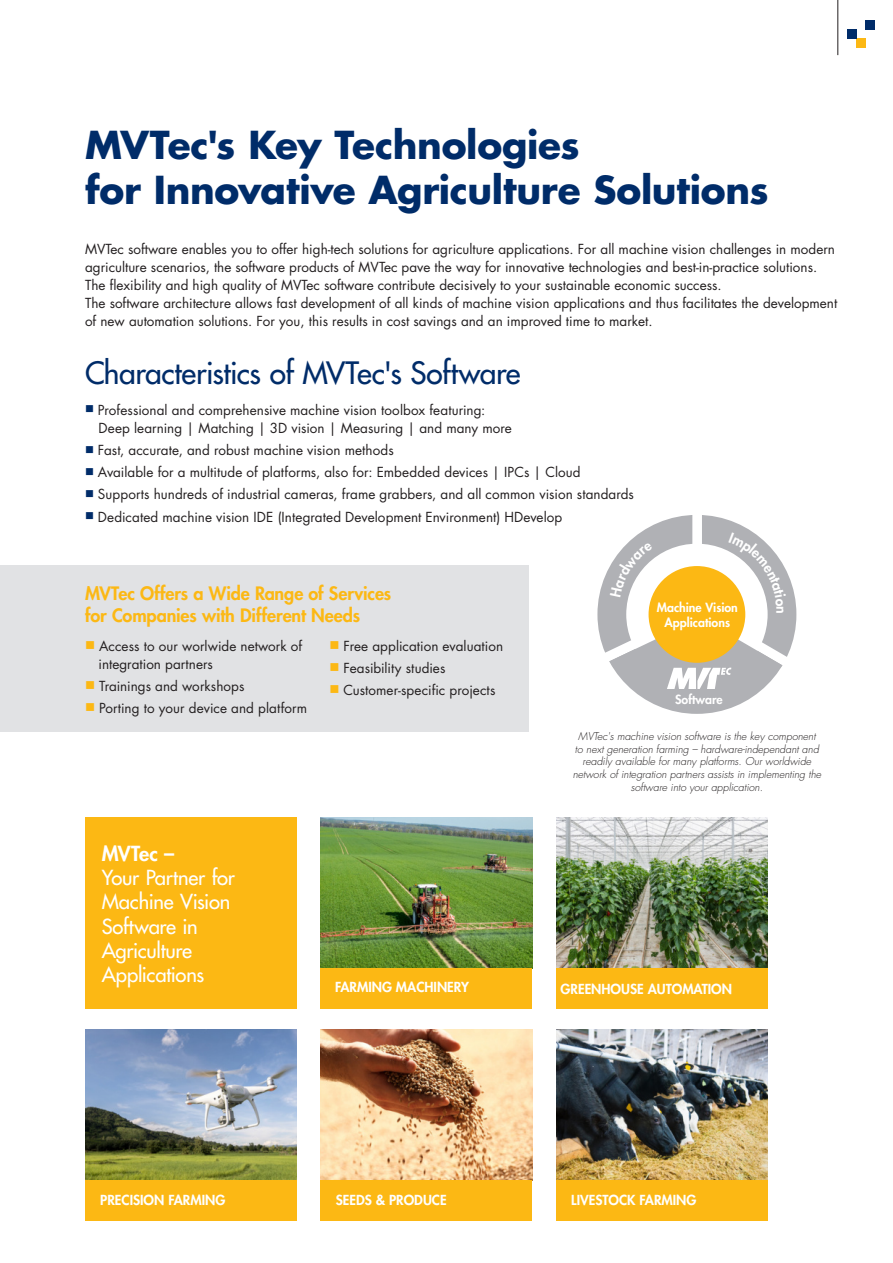
<style>
.page{position:relative;width:893px;height:1263px;background:#fff}
.page>*{position:absolute;margin:0;border:0;box-sizing:border-box;transform-origin:0 0}
.t1{font:700 37.5px/45px "Futura Std";letter-spacing:-.01em;color:#002c69}
.t2{font:500 30px "Futura Std";letter-spacing:-.02em;color:#002c69}
.t3{font:500 20.25px/24.3px "Futura Std";letter-spacing:-.015em;color:#fff}
.t4{font:800 20.25px "Futura Std";letter-spacing:-.02em;color:#fff}
.t5{font:800 18px/21.6px "Futura Std";letter-spacing:-.005em;color:#fcb814}
.t6{font:13.5px/18px "Futura Std";color:#231f20}
.t7{font:800 13.5px "Futura Std";color:#fff}
.t8{font:800 12.3px/14.9px "Futura Std";color:#fff;text-align:center}
.t9{font:italic 300 10.5px/12.6px "Futura Std";color:#231f20;text-align:center}
.s1{color:#002c69}
.s2{color:#fcb814}
</style>
<div class="page">
<div style="left:0;top:566px;width:529px;height:166px;background:#e1e2e4"></div>
<img style="left:321px;top:817px;width:211px;height:151px">
<img style="left:85px;top:1029px;width:212px;height:151px">
<img style="left:556px;top:1029px;width:212px;height:151px">
<img style="left:556px;top:817px;width:212px;height:151px">
<img style="left:321px;top:1029px;width:211px;height:151px">
<div style="left:321px;top:968px;width:211px;height:41px;background:#fcb814"></div>
<div style="left:85px;top:1180px;width:212px;height:40px;background:#fcb814"></div>
<div style="left:556px;top:968px;width:212px;height:41px;background:#fcb814"></div>
<div style="left:321px;top:1180px;width:211px;height:40px;background:#fcb814"></div>
<div style="left:556px;top:1180px;width:212px;height:40px;background:#fcb814"></div>
<div style="left:85px;top:817px;width:212px;height:192px;background:#fcb814"></div>
<div style="left:597px;top:515px;width:199px;height:199px;border:29px solid #b0b1b5;border-radius:50%"></div>
<div style="left:692px;top:512px;width:10px;height:62px;background:#fff"></div>
<svg style="left:597px;top:621px;width:200px;height:73px"></svg>
<div style="left:649px;top:566px;width:96px;height:97px;background:#fcb814;border-radius:50%"></div>
<div style="left:856px;top:38px;width:10px;height:10px;background:#fcb814"></div>
<div style="left:866px;top:20px;width:9px;height:9px;background:#002c69"></div>
<div style="left:847px;top:29px;width:9px;height:9px;background:#002c69"></div>
<hr style="left:838px;top:0;width:1px;height:55px;background:#231f20">
<svg style="left:610px;top:542px;width:43px;height:55px"></svg>
<svg style="left:729px;top:532px;width:57px;height:81px"></svg>
<h1 class="t1" style="left:85px;top:125px;width:685px">MVTec's Key Technologies<br>for Innovative Agriculture Solutions</h1>
<p class="t6" style="left:85px;top:241px;width:754px">MVTec software enables you to offer high-tech solutions for agriculture applications. For all machine vision challenges in modern agriculture scenarios, the software products of MVTec pave the way for innovative technologies and best-in-practice solutions.<br>The flexibility and high quality of MVTec software contribute decisively to your sustainable economic success.<br>The software architecture allows fast development of all kinds of machine vision applications and thus facilitates the development of new automation solutions. For you, this results in cost savings and an improved time to market.</p>
<h2 class="t2" style="left:85px;top:357px;width:437px">Characteristics of MVTec's Software</h2>
<p class="t6" style="left:99px;top:402px;width:415px;text-indent:-13px"><span class="s1">■</span> Professional and comprehensive machine vision toolbox featuring:<br>Deep learning | Matching | 3D vision | Measuring | and many more</p>
<p class="t6" style="left:85px;top:442px;width:310px"><span class="s1">■</span> Fast, accurate, and robust machine vision methods</p>
<p class="t6" style="left:85px;top:464px;width:497px"><span class="s1">■</span> Available for a multitude of platforms, also for: Embedded devices | IPCs | Cloud</p>
<p class="t6" style="left:85px;top:486px;width:550px"><span class="s1">■</span> Supports hundreds of industrial cameras, frame grabbers, and all common vision standards</p>
<p class="t6" style="left:85px;top:509px;width:479px"><span class="s1">■</span> Dedicated machine vision IDE (Integrated Development Environment) HDevelop</p>
<h3 class="t5" style="left:85px;top:584px;width:308px">MVTec Offers a Wide Range of Services for Companies with Different Needs</h3>
<p class="t8" style="left:657px;top:601px;width:83px">Machine Vision<br>Applications</p>
<p class="t6" style="left:99px;top:638px;width:205px;text-indent:-14px"><span class="s2">■</span> Access to our worlwide network of integration partners</p>
<p class="t6" style="left:85px;top:678px;width:161px"><span class="s2">■</span> Trainings and workshops</p>
<p class="t6" style="left:85px;top:700px;width:224px"><span class="s2">■</span> Porting to your device and platform</p>
<h3 class="t4" style="left:102px;top:843px;width:74px">MVTec –</h3>
<h3 class="t3" style="left:102px;top:867px;width:135px">Your Partner for<br>Machine Vision<br>Software in<br>Agriculture<br>Applications</h3>
<p class="t6" style="left:329px;top:638px;width:175px"><span class="s2">■</span> Free application evaluation</p>
<p class="t6" style="left:329px;top:660px;width:117px"><span class="s2">■</span> Feasibility studies</p>
<p class="t6" style="left:329px;top:682px;width:167px"><span class="s2">■</span> Customer-specific projects</p>
<p class="t8" style="left:675px;top:693px;width:49px">Software</p>
<p class="t9" style="left:573px;top:731px;width:250px">MVTec's machine vision software is the key component<br>to next generation farming – hardware-independant and readily available for many platforms. Our worldwide network of integration partners assists in implementing the software into your application.</p>
<p class="t7" style="left:335px;top:981px;width:136px">FARMING MACHINERY</p>
<p class="t7" style="left:561px;top:982px;width:173px">GREENHOUSE AUTOMATION</p>
<p class="t7" style="left:100px;top:1193px;width:127px">PRECISION FARMING</p>
<p class="t7" style="left:336px;top:1193px;width:112px">SEEDS &amp; PRODUCE</p>
<p class="t7" style="left:571px;top:1193px;width:127px">LIVESTOCK FARMING</p>
</div>
